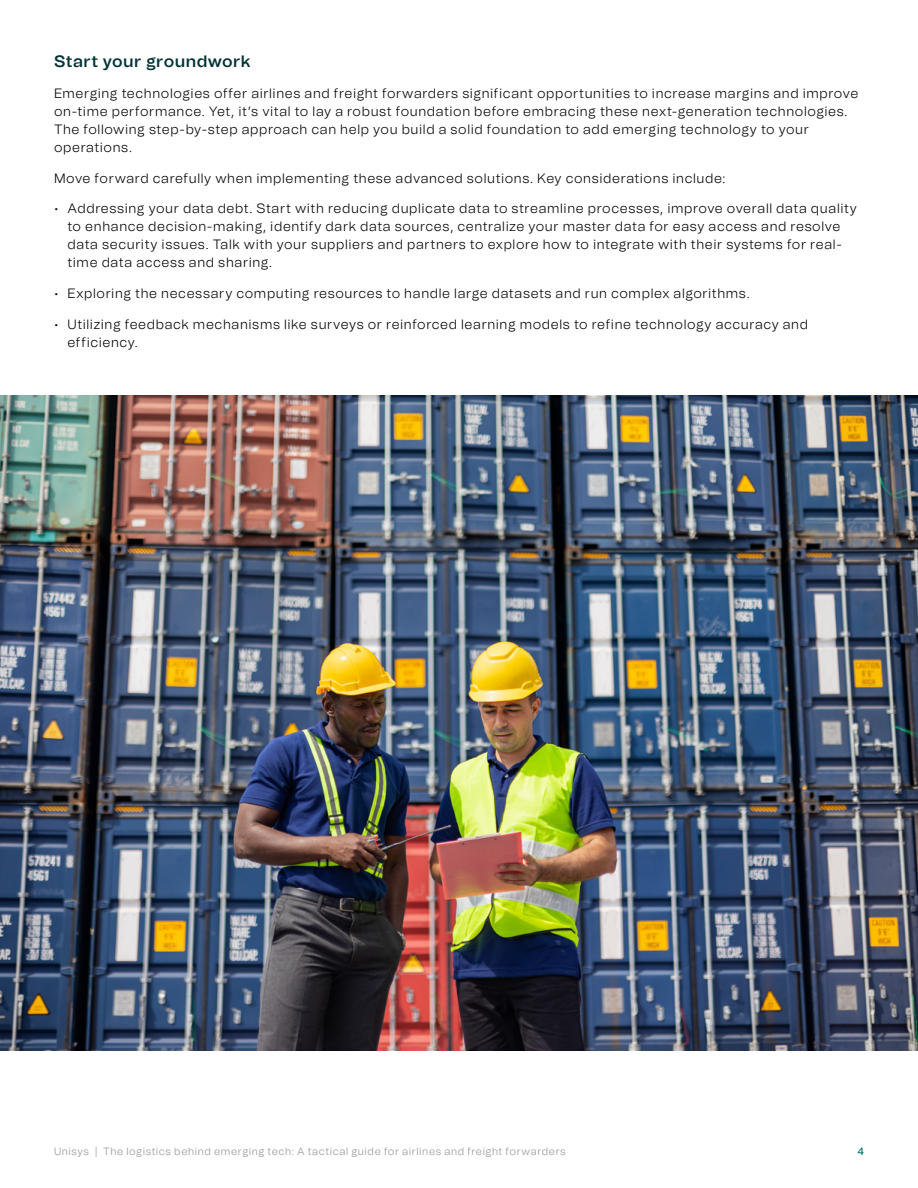
<style>
.page{position:relative;width:918px;height:1188px;background:#fff}
.page>*{position:absolute;margin:0;border:0;box-sizing:border-box;transform-origin:0 0}
.t1{font:600 16.5px "Unisys";letter-spacing:.025em;color:#003134}
.t2{font:300 13.5px/18px "Unisys";letter-spacing:.045em;color:#000}
.t3{font:300 10.5px "Unisys";letter-spacing:.05em;color:#949494}
.t4{font:500 10.5px "Unisys";color:#007173}
</style>
<div class="page">
<img style="left:0;top:395px;width:918px;height:656px">
<p class="t1" style="left:54px;top:50px;width:198px">Start your groundwork</p>
<p class="t2" style="left:54px;top:84px;width:806px">Emerging technologies offer airlines and freight forwarders significant opportunities to increase margins and improve on-time performance. Yet, it’s vital to lay a robust foundation before embracing these next-generation technologies.<br>The following step-by-step approach can help you build a solid foundation to add emerging technology to your operations.</p>
<p class="t2" style="left:54px;top:169px;width:673px">Move forward carefully when implementing these advanced solutions. Key considerations include:</p>
<p class="t2" style="left:68px;top:200px;width:791px;text-indent:-14px">• Addressing your data debt. Start with reducing duplicate data to streamline processes, improve overall data quality to enhance decision-making, identify dark data sources, centralize your master data for easy access and resolve data security issues. Talk with your suppliers and partners to explore how to integrate with their systems for real&shy;time data access and sharing.</p>
<p class="t2" style="left:54px;top:284px;width:697px">• Exploring the necessary computing resources to handle large datasets and run complex algorithms.</p>
<p class="t2" style="left:68px;top:315px;width:742px;text-indent:-14px">• Utilizing feedback mechanisms like surveys or reinforced learning models to refine technology accuracy and efficiency.</p>
<p class="t3" style="left:54px;top:1144px;width:513px">Unisys | The logistics behind emerging tech: A tactical guide for airlines and freight forwarders</p>
<p class="t4" style="left:858px;top:1144px;width:8px">4</p>
</div>
